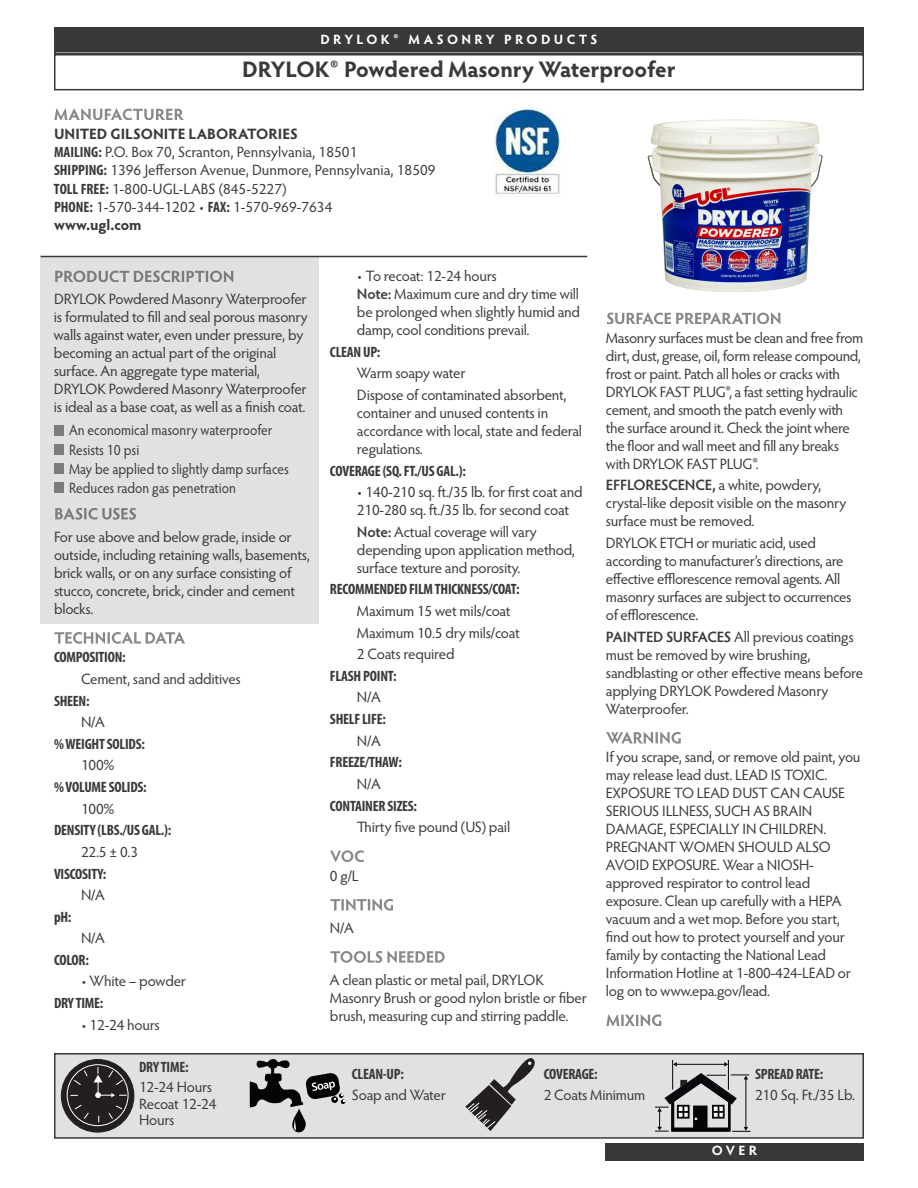
<style>
.page{position:relative;width:918px;height:1188px;background:#fff}
.page>*{position:absolute;margin:0;border:0;box-sizing:border-box;transform-origin:0 0}
.t1{font:700 22.5px "Hypatia Sans Pro";letter-spacing:-.005em;color:#39383a}
.t2{font:15px/18px "Hypatia Sans Pro";letter-spacing:-.02em;color:#39383a}
.t3{font:700 condensed 15px "Myriad Pro";letter-spacing:-.015em;color:#39383a}
.t4{font:15px/18.1px "Hypatia Sans Pro";color:#39383a}
.t5{font:15px/19.4px "Hypatia Sans Pro";color:#39383a;scale:.9 1}
.t6{font:700 13.5px "Hypatia Sans Pro";letter-spacing:.25em;color:#fff}
.s1{font-weight:700}
.s2{font-family:"Myriad Pro";font-weight:700;font-stretch:condensed}
.s3{font-weight:600}
</style>
<div class="page">
<div style="left:40px;top:257px;width:279px;height:367px;background:#e1e1e1"></div>
<div style="left:54px;top:54px;width:810px;height:36px;border:2px solid #39383a"></div>
<svg style="left:55px;top:271px;width:139px;height:11px"></svg>
<div style="left:54px;top:425px;width:10px;height:10px;background:#7c7c7d"></div>
<div style="left:54px;top:444px;width:10px;height:11px;background:#7c7c7d"></div>
<div style="left:54px;top:464px;width:10px;height:10px;background:#7c7c7d"></div>
<div style="left:54px;top:483px;width:10px;height:10px;background:#7c7c7d"></div>
<svg style="left:55px;top:508px;width:81px;height:12px"></svg>
<svg style="left:54px;top:632px;width:131px;height:12px"></svg>
<svg style="left:330px;top:850px;width:34px;height:12px"></svg>
<svg style="left:330px;top:899px;width:63px;height:12px"></svg>
<svg style="left:330px;top:951px;width:115px;height:12px"></svg>
<svg style="left:607px;top:313px;width:125px;height:11px"></svg>
<svg style="left:606px;top:732px;width:75px;height:12px"></svg>
<svg style="left:606px;top:1014px;width:55px;height:12px"></svg>
<svg style="left:54px;top:109px;width:130px;height:11px"></svg>
<hr style="left:40px;top:256px;width:547px;height:1px;background:#39383a">
<img style="left:647px;top:119px;width:176px;height:173px">
<div style="left:56px;top:28px;width:807px;height:24px;background:#39383a"></div>
<div style="left:54px;top:27px;width:810px;height:27px;border:2px solid #39383a"></div>
<img style="left:494px;top:110px;width:68px;height:87px">
<div style="left:605px;top:1144px;width:259px;height:17px;background:#39383a"></div>
<div style="left:55px;top:1054px;width:808px;height:84px;background:#e1e1e1"></div>
<div style="left:54px;top:1053px;width:810px;height:86px;border:2px solid #39383a"></div>
<div style="left:61px;top:1060px;width:73px;height:72px;background:#231f20;border-radius:50%"></div>
<div style="left:61px;top:1059px;width:73px;height:74px;border:1px solid #231f20;border-radius:50%"></div>
<div style="left:67px;top:1064px;width:62px;height:62px;border:1px solid #fff;border-radius:50%"></div>
<svg style="left:73px;top:1069px;width:15px;height:16px"></svg>
<svg style="left:74px;top:1104px;width:15px;height:16px"></svg>
<svg style="left:108px;top:1105px;width:15px;height:15px"></svg>
<svg style="left:94px;top:1067px;width:33px;height:31px"></svg>
<svg style="left:250px;top:1059px;width:95px;height:74px"></svg>
<svg style="left:465px;top:1058px;width:70px;height:73px"></svg>
<hr style="left:672px;top:1060px;width:1px;height:30px;background:#050504">
<hr style="left:728px;top:1060px;width:1px;height:30px;background:#050504">
<hr style="left:676px;top:1064px;width:49px;height:1px;background:#09090d">
<svg style="left:724px;top:1062px;width:4px;height:5px"></svg>
<svg style="left:673px;top:1062px;width:4px;height:5px"></svg>
<svg style="left:655px;top:1073px;width:96px;height:59px"></svg>
<p class="t6" style="left:320px;top:34px;width:279px">DRYLOK® MASONRY PRODUCTS</p>
<h1 class="t1" style="left:242px;top:61px;width:435px">DRYLOK® Powdered Masonry Waterproofer</h1>
<p class="t4" style="left:54px;top:126px;width:383px"><span class="s1">UNITED GILSONITE LABORATORIES<br></span><span class="s2">MAILING:</span> P.O. Box 70, Scranton, Pennsylvania, 18501<br><span class="s2">SHIPPING:</span> 1396 Jefferson Avenue, Dunmore, Pennsylvania, 18509<br><span class="s2">TOLL FREE:</span> 1-800-UGL-LABS (845-5227)<br><span class="s2">PHONE:</span> 1-570-344-1202 • <span class="s2">FAX:</span> 1-570-969-7634<br><span class="s1">www.ugl.com</span></p>
<p class="t2" style="left:54px;top:292px;width:255px">DRYLOK Powdered Masonry Waterproofer is formulated to fill and seal porous masonry walls against water, even under pressure, by becoming an actual part of the original surface. An aggregate type material, DRYLOK Powdered Masonry Waterproofer is ideal as a base coat, as well as a finish coat.</p>
<p class="t5" style="left:69px;top:422px;width:246px">An economical masonry waterproofer<br>Resists 10 psi<br>May be applied to slightly damp surfaces<br>Reduces radon gas penetration</p>
<p class="t2" style="left:54px;top:529px;width:257px">For use above and below grade, inside or outside, including retaining walls, basements, brick walls, or on any surface consisting of stucco, concrete, brick, cinder and cement blocks.</p>
<p class="t3" style="left:54px;top:652px;width:73px">COMPOSITION:</p>
<p class="t2" style="left:81px;top:671px;width:161px">Cement, sand and additives</p>
<p class="t3" style="left:54px;top:695px;width:37px">SHEEN:</p>
<p class="t2" style="left:81px;top:714px;width:25px">N/A</p>
<p class="t3" style="left:54px;top:739px;width:92px">%WEIGHTSOLIDS:</p>
<p class="t2" style="left:81px;top:758px;width:35px">100%</p>
<p class="t3" style="left:54px;top:782px;width:94px">%VOLUMESOLIDS:</p>
<p class="t2" style="left:81px;top:801px;width:35px">100%</p>
<p class="t3" style="left:54px;top:825px;width:119px">DENSITY (LBS./US GAL.):</p>
<p class="t2" style="left:81px;top:844px;width:59px">22.5 ± 0.3</p>
<p class="t3" style="left:54px;top:868px;width:54px">VISCOSITY:</p>
<p class="t2" style="left:81px;top:887px;width:25px">N/A</p>
<p class="t3" style="left:54px;top:911px;width:19px">pH:</p>
<p class="t2" style="left:81px;top:931px;width:25px">N/A</p>
<p class="t3" style="left:54px;top:955px;width:36px">COLOR:</p>
<p class="t2" style="left:81px;top:974px;width:107px">• White – powder</p>
<p class="t3" style="left:54px;top:998px;width:51px">DRY TIME:</p>
<p class="t2" style="left:81px;top:1017px;width:80px">• 12-24 hours</p>
<p class="t2" style="left:357px;top:268px;width:225px">• To recoat: 12-24 hours<br><span class="s3">Note:</span> Maximum cure and dry time will be prolonged when slightly humid and damp, cool conditions prevail.</p>
<p class="t3" style="left:330px;top:347px;width:52px">CLEANUP:</p>
<p class="t2" style="left:357px;top:364px;width:211px;line-height:21.6px">Warm soapy water<br>Dispose of contaminated absorbent,</p>
<p class="t2" style="left:357px;top:405px;width:227px">container and unused contents in accordance with local, state and federal regulations.</p>
<p class="t3" style="left:330px;top:465px;width:138px">COVERAGE(SQ.FT./US GAL.):</p>
<p class="t2" style="left:357px;top:484px;width:227px">• 140-210 sq. ft./35 lb. for first coat and<br>210-280 sq. ft./35 lb. for second coat</p>
<p class="t2" style="left:357px;top:524px;width:219px"><span class="s3">Note:</span> Actual coverage will vary depending upon application method, surface texture and porosity.</p>
<p class="t3" style="left:330px;top:584px;width:191px">RECOMMENDED FILMTHICKNESS/COAT:</p>
<p class="t2" style="left:357px;top:602px;width:164px;line-height:21.6px">Maximum 15 wet mils/coat<br>Maximum 10.5 dry mils/coat<br>2 Coats required</p>
<p class="t3" style="left:330px;top:671px;width:68px">FLASH POINT:</p>
<p class="t2" style="left:357px;top:690px;width:25px">N/A</p>
<p class="t3" style="left:330px;top:714px;width:57px">SHELFLIFE:</p>
<p class="t2" style="left:357px;top:733px;width:25px">N/A</p>
<p class="t3" style="left:330px;top:757px;width:73px">FREEZE/THAW:</p>
<p class="t2" style="left:357px;top:776px;width:25px">N/A</p>
<p class="t3" style="left:330px;top:800px;width:89px">CONTAINER SIZES:</p>
<p class="t2" style="left:357px;top:819px;width:155px">Thirty five pound (US) pail</p>
<p class="t2" style="left:330px;top:868px;width:30px">0 g/L</p>
<p class="t2" style="left:330px;top:920px;width:25px">N/A</p>
<p class="t2" style="left:330px;top:972px;width:258px">A clean plastic or metal pail, DRYLOK<br>Masonry Brush or good nylon bristle or fiber brush, measuring cup and stirring paddle.</p>
<p class="t2" style="left:606px;top:330px;width:259px">Masonry surfaces must be clean and free from dirt, dust, grease, oil, form release compound, frost or paint. Patch all holes or cracks with DRYLOK FAST PLUG®, a fast setting hydraulic cement, and smooth the patch evenly with the surface around it. Check the joint where the floor and wall meet and fill any breaks with DRYLOK FAST PLUG®.</p>
<p class="t2" style="left:606px;top:478px;width:242px"><span class="s3">EFFLORESCENCE,</span> a white, powdery, crystal-like deposit visible on the masonry surface must be removed.</p>
<p class="t2" style="left:606px;top:535px;width:247px">DRYLOK ETCH or muriatic acid, used according to manufacturer’s directions, are effective efflorescence removal agents. All masonry surfaces are subject to occurrences of efflorescence.</p>
<p class="t2" style="left:606px;top:629px;width:259px"><span class="s3">PAINTED SURFACES</span> All previous coatings must be removed by wire brushing, sandblasting or other effective means before applying DRYLOK Powdered Masonry Waterproofer.</p>
<p class="t2" style="left:606px;top:750px;width:256px">If you scrape, sand, or remove old paint, you may release lead dust. LEAD IS TOXIC.<br>EXPOSURE TO LEAD DUST CAN CAUSE SERIOUS ILLNESS, SUCH AS BRAIN DAMAGE, ESPECIALLY IN CHILDREN.<br>PREGNANT WOMEN SHOULD ALSO AVOID EXPOSURE. Wear a NIOSH&shy;approved respirator to control lead exposure. Clean up carefully with a HEPA vacuum and a wet mop. Before you start, find out how to protect yourself and your family by contacting the National Lead Information Hotline at 1-800-424-LEAD or log on to www.epa.gov/lead.</p>
<p class="t3" style="left:139px;top:1062px;width:51px">DRY TIME:</p>
<p class="t2" style="left:139px;top:1080px;width:79px;line-height:16.5px">12-24 Hours<br>Recoat 12-24<br>Hours</p>
<p class="t3" style="left:352px;top:1068px;width:53px">CLEAN-UP:</p>
<p class="t2" style="left:352px;top:1087px;width:96px">Soap and Water</p>
<p class="t3" style="left:544px;top:1068px;width:56px">COVERAGE:</p>
<p class="t2" style="left:544px;top:1087px;width:103px">2 Coats Minimum</p>
<p class="t3" style="left:755px;top:1068px;width:70px">SPREAD RATE:</p>
<p class="t2" style="left:755px;top:1087px;width:102px">210 Sq. Ft./35 Lb.</p>
<p class="t6" style="left:712px;top:1146px;width:47px">OVER</p>
</div>
